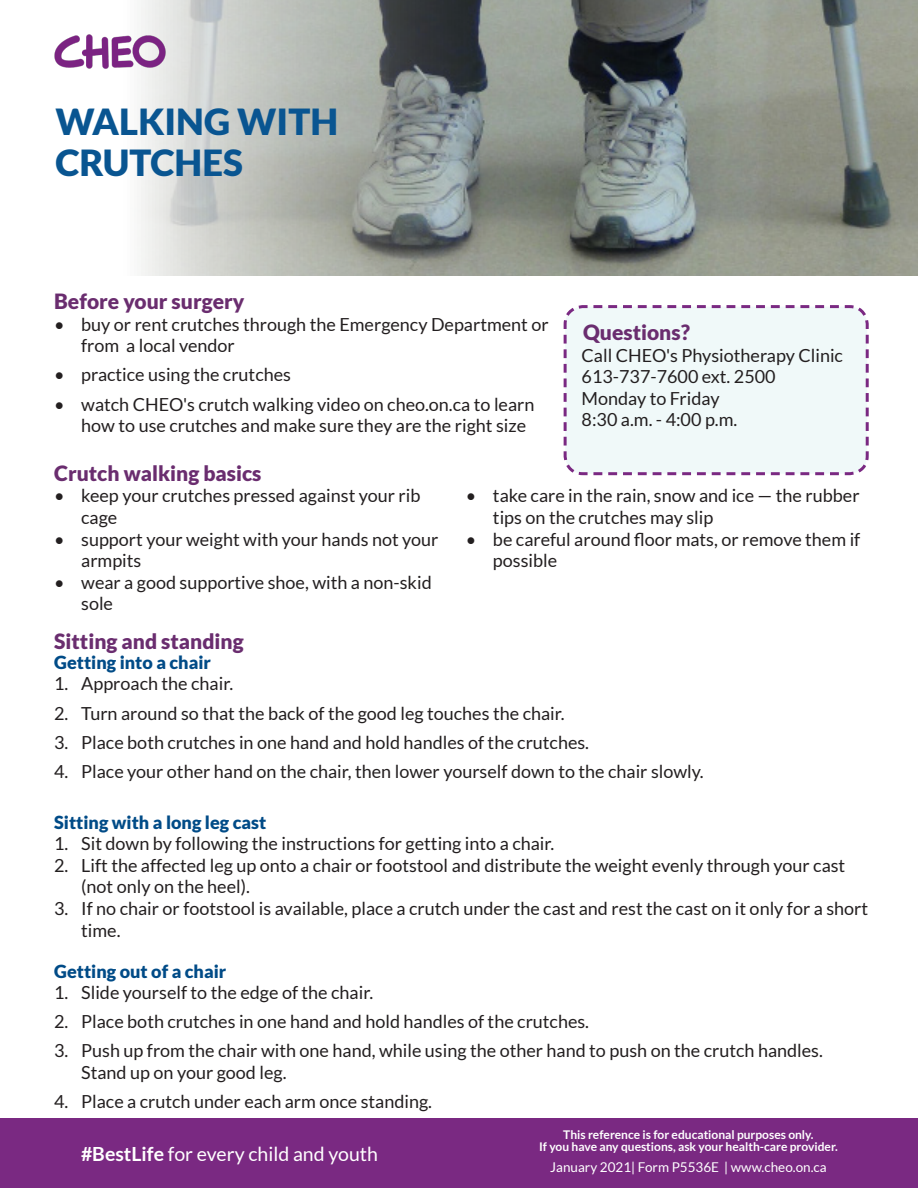
<style>
.page{position:relative;width:918px;height:1188px;background:#fff}
.page>*{position:absolute;margin:0;border:0;box-sizing:border-box;transform-origin:0 0}
.t1{font:900 36px/40.5px "Lato";color:#095591}
.t2{font:900 21px "Lato";color:#6a2d6f}
.t3{font:19.5px "Lato";color:#fff}
.t4{font:18px/21.6px "Lato";color:#231f20}
.t5{font:900 18px "Lato";color:#004b87}
.t6{font:13.5px "Lato";color:#fff}
.t7{font:700 12px/12px "Lato";color:#fff;text-align:center}
.s1{font-weight:700}
</style>
<div class="page">
<img style="left:138px;top:0;width:780px;height:276px">
<img style="left:54px;top:32px;width:116px;height:40px">
<div style="left:0;top:1119px;width:918px;height:69px;background:#7a2982"></div>
<div style="left:563px;top:305px;width:306px;height:171px;background:#f0f9f9"></div>
<h1 class="t1" style="left:55px;top:101px;width:284px">WALKING WITH<br>CRUTCHES</h1>
<h3 class="t2" style="left:54px;top:289px;width:192px">Before your surgery</h3>
<p class="t4" style="left:81px;top:313px;width:469px;text-indent:-27px">• buy or rent crutches through the Emergency Department or from a local vendor</p>
<p class="t4" style="left:54px;top:364px;width:238px">• practice using the crutches</p>
<p class="t4" style="left:81px;top:393px;width:455px;text-indent:-27px">• watch CHEO's crutch walking video on cheo.on.ca to learn how to use crutches and make sure they are the right size</p>
<h3 class="t2" style="left:54px;top:461px;width:209px">Crutch walking basics</h3>
<p class="t4" style="left:81px;top:485px;width:341px;text-indent:-27px">• keep your crutches pressed against your rib cage</p>
<p class="t4" style="left:81px;top:528px;width:359px;text-indent:-27px">• support your weight with your hands not your armpits</p>
<p class="t4" style="left:81px;top:571px;width:352px;text-indent:-27px">• wear a good supportive shoe, with a non-skid sole</p>
<h3 class="t2" style="left:54px;top:629px;width:191px">Sitting and standing</h3>
<p class="t5" style="left:54px;top:652px;width:158px">Getting into a chair</p>
<p class="t4" style="left:54px;top:673px;width:181px">1. Approach the chair.</p>
<p class="t4" style="left:54px;top:702px;width:512px">2. Turn around so that the back of the good leg touches the chair.</p>
<p class="t4" style="left:54px;top:731px;width:536px">3. Place both crutches in one hand and hold handles of the crutches.</p>
<p class="t4" style="left:54px;top:760px;width:651px">4. Place your other hand on the chair, then lower yourself down to the chair slowly.</p>
<p class="t5" style="left:54px;top:811px;width:214px">Sitting with a long leg cast</p>
<p class="t4" style="left:54px;top:833px;width:502px">1. Sit down by following the instructions for getting into a chair.</p>
<p class="t4" style="left:81px;top:854px;width:766px;text-indent:-27px">2. Lift the affected leg up onto a chair or footstool and distribute the weight evenly through your cast (not only on the heel).</p>
<p class="t4" style="left:81px;top:897px;width:788px;text-indent:-27px">3. If no chair or footstool is available, place a crutch under the cast and rest the cast on it only for a short time.</p>
<p class="t5" style="left:54px;top:960px;width:174px">Getting out of a chair</p>
<p class="t4" style="left:54px;top:982px;width:320px">1. Slide yourself to the edge of the chair.</p>
<p class="t4" style="left:54px;top:1011px;width:536px">2. Place both crutches in one hand and hold handles of the crutches.</p>
<p class="t4" style="left:81px;top:1040px;width:743px;text-indent:-27px">3. Push up from the chair with one hand, while using the other hand to push on the crutch handles.<br>Stand up on your good leg.</p>
<p class="t4" style="left:54px;top:1091px;width:379px">4. Place a crutch under each arm once standing.</p>
<p class="t2" style="left:583px;top:320px;width:108px">Questions?</p>
<p class="t4" style="left:582px;top:344px;width:263px">Call CHEO's Physiotherapy Clinic<br>613-737-7600 ext. 2500<br>Monday to Friday<br>8:30 a.m. - 4:00 p.m.</p>
<p class="t4" style="left:493px;top:485px;width:368px;text-indent:-27px">• take care in the rain, snow and ice — the rubber tips on the crutches may slip</p>
<p class="t4" style="left:493px;top:528px;width:369px;text-indent:-27px">• be careful around floor mats, or remove them if possible</p>
<p class="t3" style="left:81px;top:1143px;width:298px"><span class="s1">#BestLife</span> for every child and youth</p>
<p class="t7" style="left:539px;top:1129px;width:300px">This reference is for educational purposes only.<br>If you have any questions, ask your health-care provider.</p>
<p class="t6" style="left:550px;top:1160px;width:278px">January 2021| Form P5536E | www.cheo.on.ca</p>
</div>
